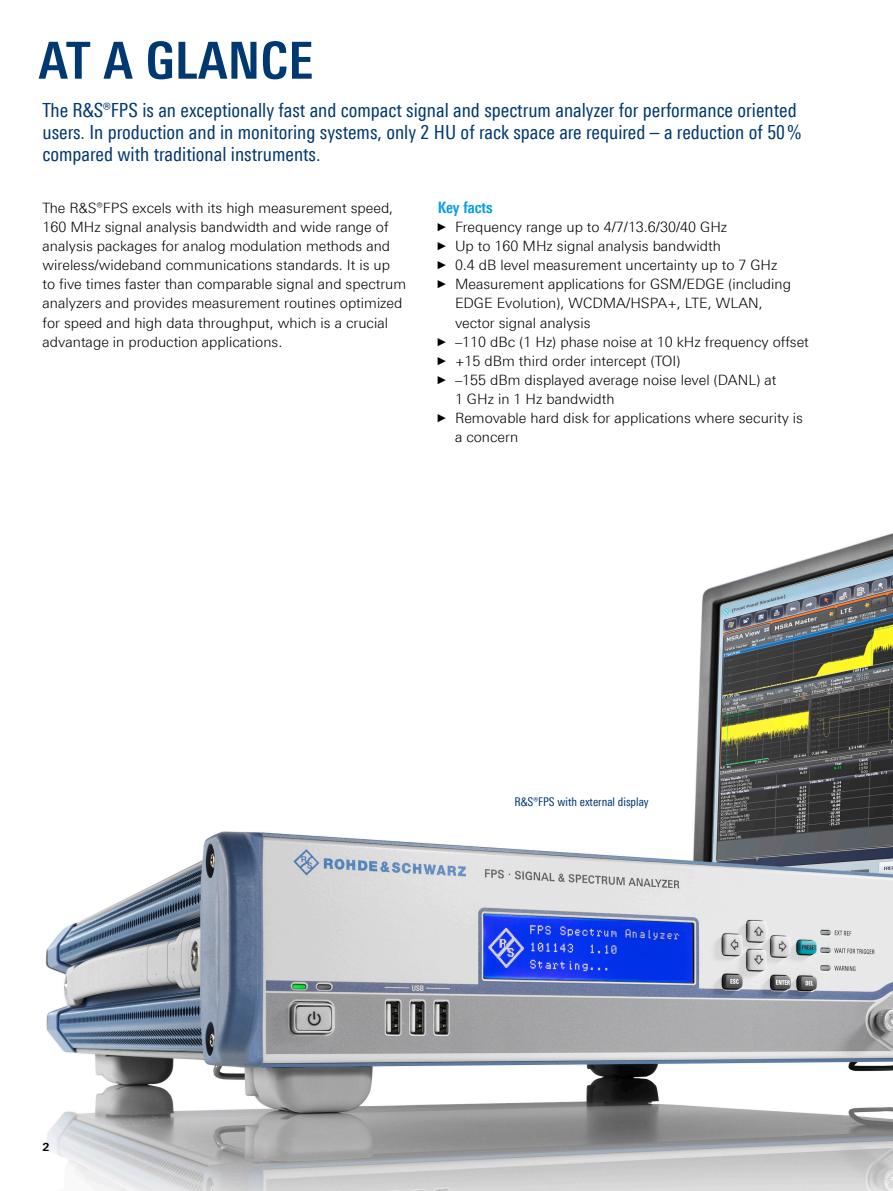
<style>
.page{position:relative;width:893px;height:1191px;background:#fff}
.page>*{position:absolute;margin:0;border:0;box-sizing:border-box;transform-origin:0 0}
.t1{font:700 51px "Linotype Univers 620 Cn";letter-spacing:.01em;color:#003872}
.t2{font:19.5px/22px "Linotype Univers 420 Cn";color:#003872}
.t3{font:700 15.75px "Linotype Univers 620 Cn";color:#009ee3}
.t4{font:300 14.25px/19.2px "Linotype Univers 330";color:#000}
.t5{font:12px "Linotype Univers 420 Cn";color:#003872}
.t6{font:700 11.25px "Linotype Univers 630";color:#000}
.s1{font-family:"Arial Narrow";font-weight:400;font-size:11.4px}
</style>
<div class="page">
<img style="left:45px;top:533px;width:848px;height:658px">
<h1 class="t1" style="left:39px;top:30px;width:276px">AT A GLANCE</h1>
<p class="t2" style="left:43px;top:99px;width:760px">The R&amp;S®FPS is an exceptionally fast and compact signal and spectrum analyzer for performance oriented users. In production and in monitoring systems, only 2 HU of rack space are required – a reduction of 50% compared with traditional instruments.</p>
<p class="t4" style="left:43px;top:198px;width:365px">The R&amp;S®FPS excels with its high measurement speed, 160 MHz signal analysis bandwidth and wide range of analysis packages for analog modulation methods and wireless/wideband communications standards. It is up to five times faster than comparable signal and spectrum analyzers and provides measurement routines optimized for speed and high data throughput, which is a crucial advantage in production applications.</p>
<p class="t3" style="left:438px;top:198px;width:56px">Key facts</p>
<p class="t4" style="left:438px;top:217px;width:291px"><span class="s1">►</span> Frequency range up to 4/7/13.6/30/40 GHz</p>
<p class="t4" style="left:438px;top:236px;width:284px"><span class="s1">►</span> Up to 160 MHz signal analysis bandwidth</p>
<p class="t4" style="left:438px;top:255px;width:341px"><span class="s1">►</span> 0.4 dB level measurement uncertainty up to 7 GHz</p>
<p class="t4" style="left:438px;top:274px;width:355px"><span class="s1">►</span> Measurement applications for GSM/EDGE (including</p>
<p class="t4" style="left:455px;top:293px;width:309px">EDGE Evolution), WCDMA/HSPA+, LTE, WLAN,</p>
<p class="t4" style="left:455px;top:313px;width:137px">vector signal analysis</p>
<p class="t4" style="left:438px;top:332px;width:372px"><span class="s1">►</span> –110 dBc (1 Hz) phase noise at 10 kHz frequency offset</p>
<p class="t4" style="left:438px;top:351px;width:244px"><span class="s1">►</span> +15 dBm third order intercept (TOI)</p>
<p class="t4" style="left:438px;top:370px;width:340px"><span class="s1">►</span> –155 dBm displayed average noise level (DANL) at</p>
<p class="t4" style="left:455px;top:389px;width:161px">1 GHz in 1 Hz bandwidth</p>
<p class="t4" style="left:438px;top:408px;width:367px"><span class="s1">►</span> Removable hard disk for applications where security is</p>
<p class="t4" style="left:455px;top:427px;width:65px">a concern</p>
<p class="t6" style="left:43px;top:1139px;width:9px">2</p>
<p class="t5" style="left:514px;top:795px;width:136px">R&amp;S®FPS with external display</p>
</div>
